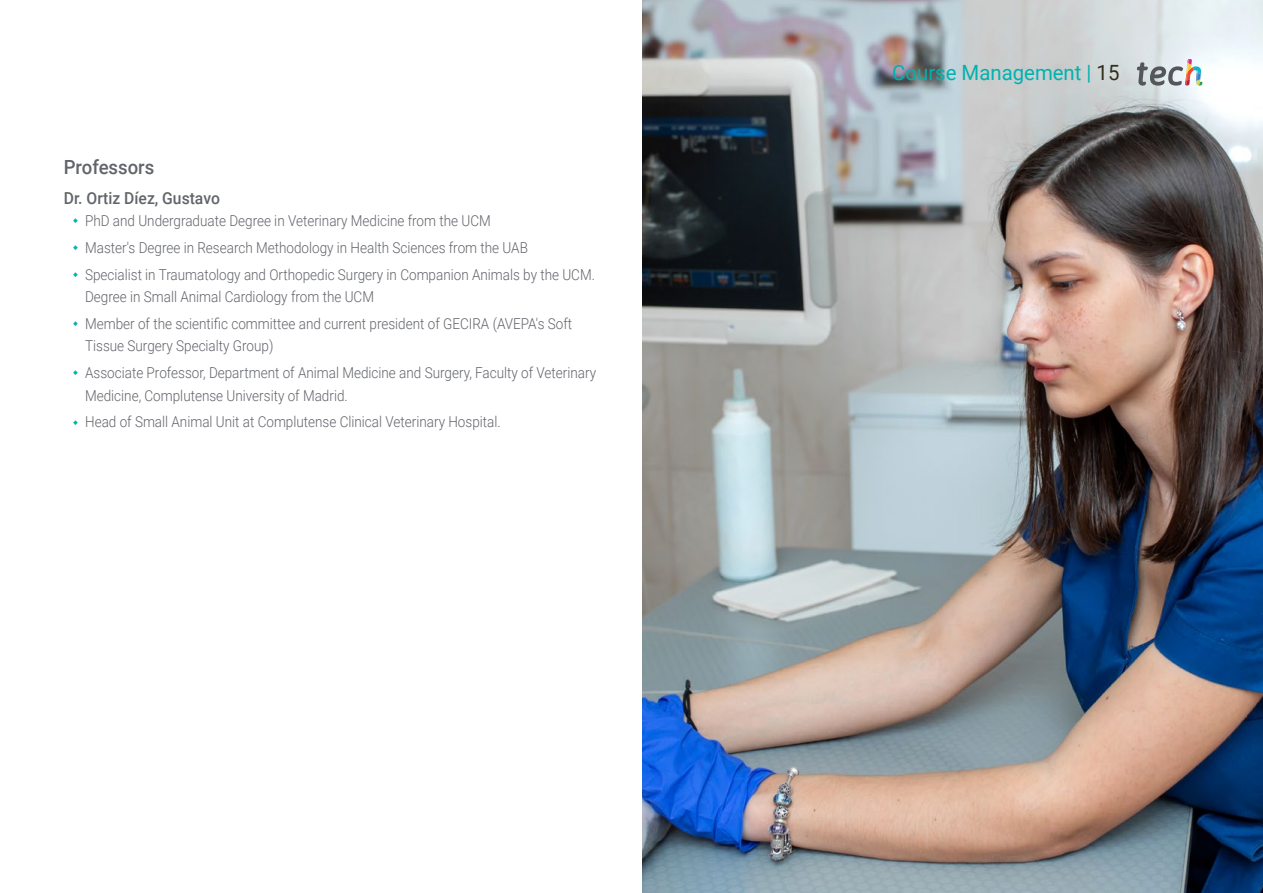
<style>
.page{position:relative;width:1263px;height:893px;background:#fff}
.page>*{position:absolute;margin:0;border:0;box-sizing:border-box;transform-origin:0 0}
.t1{font:21px "Roboto";color:#00b2af}
.t2{font:500 19.5px "Roboto";color:#61646a;scale:.95 1}
.t3{font:500 16.5px "Roboto";color:#61646a;scale:.95 1}
.t4{font:300 15px/26.7px "Roboto";color:#61646a;scale:.9 1}
.s1{color:#312e20}
</style>
<div class="page">
<img style="left:642px;top:0;width:621px;height:893px">
<svg style="left:1137px;top:59px;width:65px;height:27px;background:#b7b9bb"></svg>
<h2 class="t2" style="left:64px;top:153px;width:97px">Professors</h2>
<p class="t3" style="left:64px;top:186px;width:166px">Dr. Ortiz Díez, Gustavo</p>
<p class="t4" style="left:85px;top:207px;width:568px">PhD and Undergraduate Degree in Veterinary Medicine from the UCM<br>Master's Degree in Research Methodology in Health Sciences from the UAB<br>Specialist in Traumatology and Orthopedic Surgery in Companion Animals by the UCM.</p>
<p class="t4" style="left:85px;top:283px;width:543px">Degree in Small Animal Cardiology from the UCM<br>Member of the scientific committee and current president of GECIRA (AVEPA's Soft</p>
<p class="t4" style="left:85px;top:332px;width:569px">Tissue Surgery Specialty Group)<br>Associate Professor, Department of Animal Medicine and Surgery, Faculty of Veterinary</p>
<p class="t4" style="left:85px;top:381px;width:463px">Medicine, Complutense University of Madrid.<br>Head of Small Animal Unit at Complutense Clinical Veterinary Hospital.</p>
<h1 class="t1" style="left:892px;top:57px;width:229px">Course Management | <span class="s1">15</span></h1>
</div>
